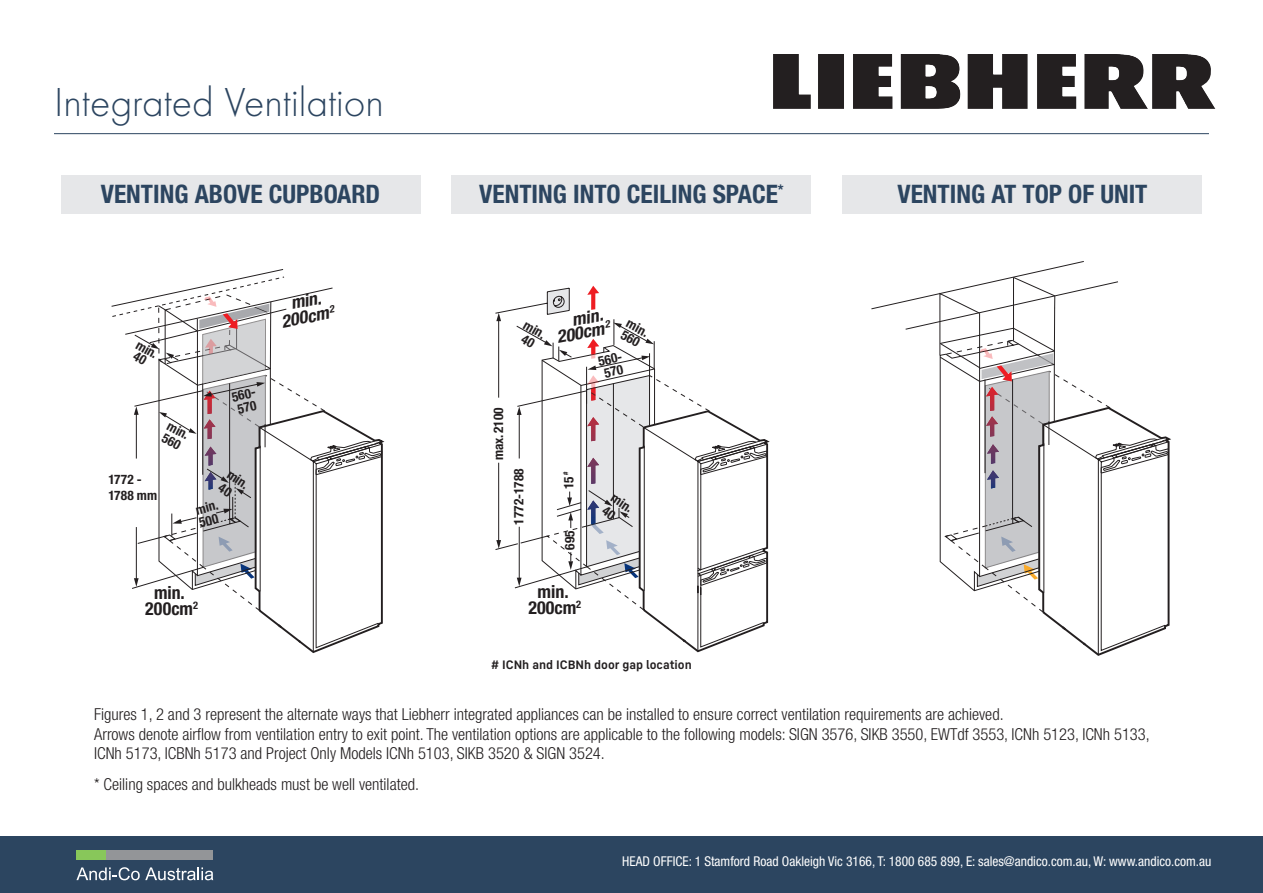
<style>
.page{position:relative;width:1263px;height:893px;background:#fff}
.page>*{position:absolute;margin:0;border:0;box-sizing:border-box;transform-origin:0 0}
._1__Section_Heading{font:300 42px "Futura";color:#2c4560}
.t1{font:700 condensed 25.5px "Helvetica Neue LT Std";color:#2c4560}
.t2{font:700 condensed 18px/16.5px "Helvetica Neue";color:#231f20;text-align:center}
.t3{font:italic 700 condensed 17.7px "Helvetica Neue";color:#231f20}
.t4{font:italic 700 condensed 17.55px "Helvetica Neue";color:#231f20}
.Key_Features{font:300 condensed 16.5px/19.8px "Helvetica Neue";color:#231f20}
.t5{font:condensed 13.5px "Helvetica Neue";color:#fff}
.t6{font:700 condensed 13.35px/11.1px "Helvetica Neue";color:#231f20}
.t7{font:700 condensed 13.2px/15.9px "Helvetica Neue";color:#231f20}
.t8{font:700 12px "Liebherr Text";color:#231f20}
</style>
<div class="page">
<div style="left:61px;top:175px;width:359px;height:39px;background:#e6e7e9"></div>
<div style="left:452px;top:175px;width:359px;height:39px;background:#e6e7e9"></div>
<div style="left:843px;top:175px;width:359px;height:39px;background:#e6e7e9"></div>
<img style="left:773px;top:54px;width:442px;height:55px">
<hr style="left:54px;top:133px;width:1155px;height:1px;background:#2c4560">
<div style="left:0;top:836px;width:1263px;height:57px;background:#2c4560"></div>
<svg style="left:76px;top:867px;width:137px;height:13px"></svg>
<div style="left:105px;top:850px;width:108px;height:10px;background:#939598"></div>
<div style="left:76px;top:850px;width:29px;height:10px;background:#88c75a"></div>
<svg style="left:871px;top:261px;width:300px;height:395px"></svg>
<svg style="left:495px;top:286px;width:275px;height:367px"></svg>
<svg style="left:111px;top:269px;width:274px;height:384px"></svg>
<p class="_1__Section_Heading" style="left:54px;top:78px;width:332px">Integrated Ventilation</p>
<p class="t1" style="left:101px;top:179px;width:281px">VENTING ABOVE CUPBOARD</p>
<p class="t1" style="left:479px;top:179px;width:306px">VENTING INTO CEILING SPACE<sup>*</sup></p>
<p class="t1" style="left:897px;top:179px;width:252px">VENTING AT TOP OF UNIT</p>
<p class="t6" style="left:140px;top:339px;width:24px;rotate:30deg">min.<br>40</p>
<p class="t6" style="left:172px;top:419px;width:24px;line-height:13px;rotate:29deg">min.<br>560</p>
<p class="t6" style="left:231px;top:391px;width:26px;rotate:-13deg">560-</p>
<p class="t7" style="left:109px;top:471px;width:50px">1772 -<br>1788 mm</p>
<p class="t7" style="left:233px;top:466px;width:24px;rotate:34deg">min.<br>40</p>
<p class="t6" style="left:194px;top:503px;width:24px;line-height:13.2px;rotate:-14deg">min.<br>500</p>
<p class="t2" style="left:145px;top:583px;width:54px">min.<br>200cm<sup>2</sup></p>
<p class="t3" style="left:289px;top:293px;width:32px;rotate:-11deg">min.</p>
<p class="t3" style="left:279px;top:311px;width:56px;rotate:-11deg">200cm<sup>2</sup></p>
<p class="t7" style="left:528px;top:318px;width:25px;line-height:13.2px;text-align:center;rotate:30deg">min.<br>40</p>
<p class="t3" style="left:570px;top:310px;width:33px;rotate:-11deg">min.</p>
<p class="t4" style="left:555px;top:327px;width:56px;rotate:-11deg">200cm<sup>2</sup></p>
<p class="t7" style="left:631px;top:316px;width:25px;line-height:13px;rotate:28deg">min.<br>560</p>
<p class="t7" style="left:597px;top:353px;width:26px;rotate:-13deg">560-</p>
<p class="t7" style="left:490px;top:460px;width:54px;rotate:-90deg">max. 2100</p>
<p class="t7" style="left:511px;top:525px;width:57px;rotate:-90deg">1772-1788</p>
<p class="t7" style="left:561px;top:489px;width:18px;rotate:-90deg">15<sup>#</sup></p>
<p class="t7" style="left:562px;top:550px;width:21px;rotate:-90deg">695</p>
<p class="t2" style="left:528px;top:583px;width:54px">min.<br>200cm<sup>2</sup></p>
<p class="t7" style="left:617px;top:489px;width:25px;rotate:34deg">min.<br>40</p>
<p class="t8" style="left:491px;top:656px;width:202px"># ICNh and ICBNh door gap location</p>
<p class="Key_Features" style="left:94px;top:704px;width:911px">Figures 1, 2 and 3 represent the alternate ways that Liebherr integrated appliances can be installed to ensure correct ventilation requirements are achieved.</p>
<p class="Key_Features" style="left:94px;top:724px;width:1057px">Arrows denote airflow from ventilation entry to exit point. The ventilation options are applicable to the following models: SIGN 3576, SIKB 3550, EWTdf 3553, ICNh 5123, ICNh 5133,<br>ICNh 5173, ICBNh 5173 and Project Only Models ICNh 5103, SIKB 3520 &amp; SIGN 3524.</p>
<p class="Key_Features" style="left:94px;top:774px;width:326px">* Ceiling spaces and bulkheads must be well ventilated.</p>
<p class="t5" style="left:622px;top:854px;width:591px">HEAD OFFICE: 1 Stamford Road Oakleigh Vic 3166, T: 1800 685 899, E: sales@andico.com.au, W: www.andico.com.au</p>
</div>
